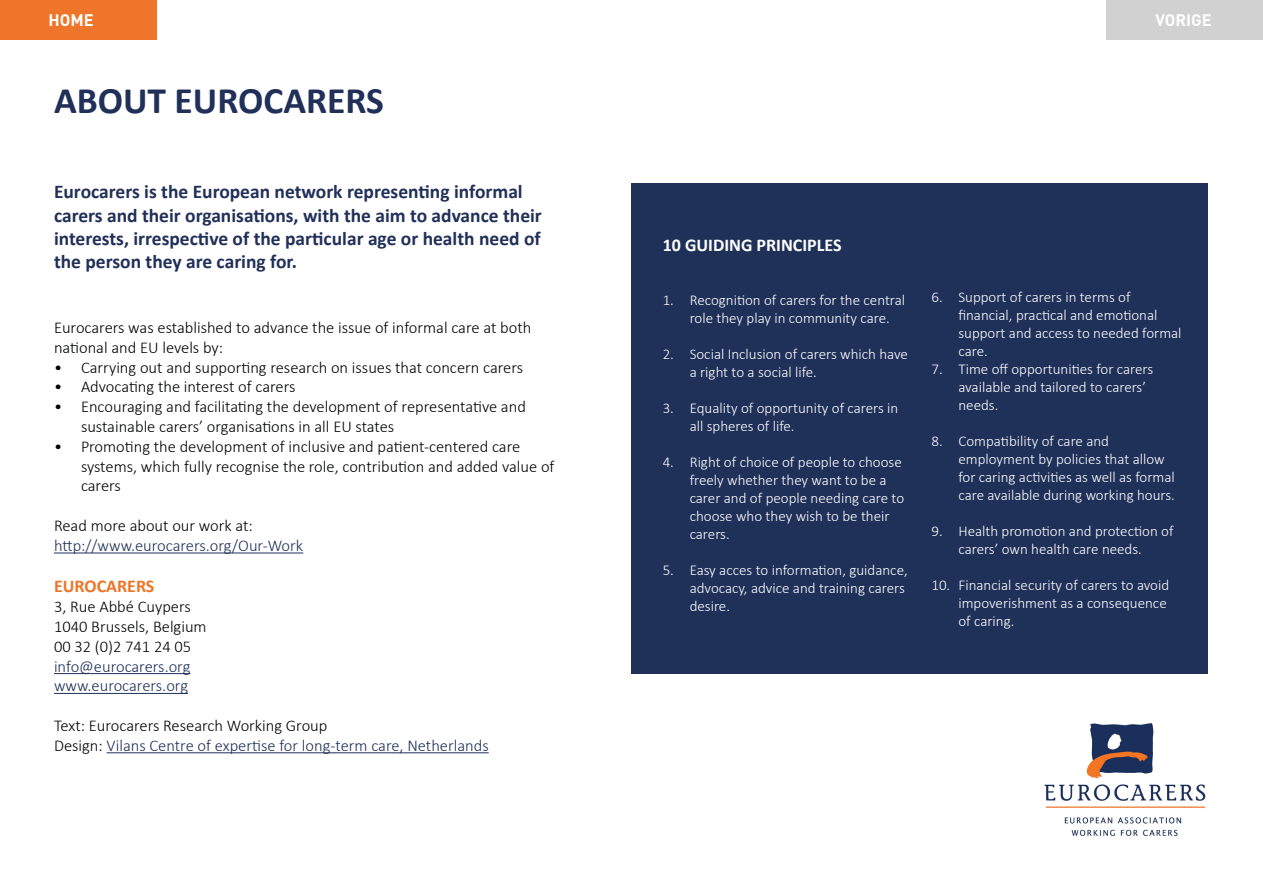
<style>
.page{position:relative;width:1263px;height:893px;background:#fff}
.page>*{position:absolute;margin:0;border:0;box-sizing:border-box;transform-origin:0 0}
.t1{font:700 37.5px "Calibri";color:#213059}
.t2{font:700 19.5px/23.4px "Calibri";color:#213059}
.t3{font:700 18px "Calibri";color:#fff}
.t4{font:700 18px "Calibri";color:#ee7528}
.t5{font:300 16.5px/19.8px "Calibri";color:#010202}
.t6{font:300 16.5px/19.8px "Calibri";color:#1f3059}
.t7{font:700 16.5px "DIN Pro";color:#fff}
.t8{font:300 15px/18px "Calibri";color:#fff}
.s1{color:#010202}
</style>
<div class="page">
<hr style="left:54px;top:553px;width:249px;height:1px;background:#1f3059">
<hr style="left:54px;top:673px;width:136px;height:1px;background:#1f3059">
<hr style="left:54px;top:693px;width:134px;height:1px;background:#1f3059">
<hr style="left:107px;top:752px;width:382px;height:1px;background:#1f3059">
<div style="left:631px;top:184px;width:577px;height:490px;background:#1f3059"></div>
<div style="left:1107px;top:0;width:156px;height:39px;background:#d1d1d1"></div>
<div style="left:0;top:0;width:156px;height:39px;background:#ee7529"></div>
<img style="left:1044px;top:723px;width:162px;height:113px">
<p class="t7" style="left:49px;top:9px;width:47px">HOME</p>
<p class="t7" style="left:1155px;top:9px;width:58px">VORIGE</p>
<h1 class="t1" style="left:54px;top:77px;width:331px">ABOUT EUROCARERS</h1>
<h2 class="t2" style="left:54px;top:180px;width:489px">Eurocarers is the European network representing informal carers and their organisations, with the aim to advance their interests, irrespective of the particular age or health need of the person they are caring for.</h2>
<p class="t5" style="left:54px;top:318px;width:479px">Eurocarers was established to advance the issue of informal care at both national and EU levels by:</p>
<p class="t5" style="left:54px;top:357px;width:471px">• Carrying out and supporting research on issues that concern carers</p>
<p class="t5" style="left:54px;top:377px;width:243px">• Advocating the interest of carers</p>
<p class="t5" style="left:81px;top:397px;width:446px;text-indent:-27px">• Encouraging and facilitating the development of representative and sustainable carers’ organisations in all EU states</p>
<p class="t5" style="left:81px;top:436px;width:475px;text-indent:-27px">• Promoting the development of inclusive and patient-centered care systems, which fully recognise the role, contribution and added value of carers</p>
<p class="t5" style="left:54px;top:516px;width:200px">Read more about our work at:</p>
<p class="t6" style="left:54px;top:535px;width:251px">http://www.eurocarers.org/Our-Work</p>
<p class="t4" style="left:54px;top:575px;width:102px">EUROCARERS</p>
<p class="t5" style="left:54px;top:597px;width:154px">3, Rue Abbé Cuypers<br>1040 Brussels, Belgium<br>00 32 (0)2 741 24 05</p>
<p class="t6" style="left:54px;top:656px;width:138px">info@eurocarers.org www.eurocarers.org</p>
<p class="t6" style="left:54px;top:715px;width:436px"><span class="s1">Text: Eurocarers Research Working Group<br>Design:</span> Vilans Centre of expertise for long-term care, Netherlands</p>
<p class="t3" style="left:663px;top:233px;width:180px">10 GUIDING PRINCIPLES</p>
<p class="t8" style="left:690px;top:290px;width:217px;text-indent:-27px">1. Recognition of carers for the central role they play in community care.</p>
<p class="t8" style="left:690px;top:344px;width:220px;text-indent:-27px">2. Social Inclusion of carers which have a right to a social life.</p>
<p class="t8" style="left:690px;top:398px;width:210px;text-indent:-27px">3. Equality of opportunity of carers in all spheres of life.</p>
<p class="t8" style="left:690px;top:452px;width:216px;text-indent:-27px">4. Right of choice of people to choose freely whether they want to be a carer and of people needing care to choose who they wish to be their carers.</p>
<p class="t8" style="left:690px;top:560px;width:220px;text-indent:-27px">5. Easy acces to information, guidance, advocacy, advice and training carers desire.</p>
<p class="t8" style="left:958px;top:288px;width:225px;text-indent:-27px">6. Support of carers in terms of financial, practical and emotional support and access to needed formal care.</p>
<p class="t8" style="left:958px;top:360px;width:196px;text-indent:-27px">7. Time off opportunities for carers available and tailored to carers’ needs.</p>
<p class="t8" style="left:958px;top:432px;width:218px;text-indent:-27px">8. Compatibility of care and employment by policies that allow for caring activities as well as formal care available during working hours.</p>
<p class="t8" style="left:931px;top:522px;width:244px;text-align:center">9. Health promotion and protection of carers’ own health care needs.</p>
<p class="t8" style="left:958px;top:576px;width:212px;text-indent:-27px">10. Financial security of carers to avoid impoverishment as a consequence of caring.</p>
</div>
